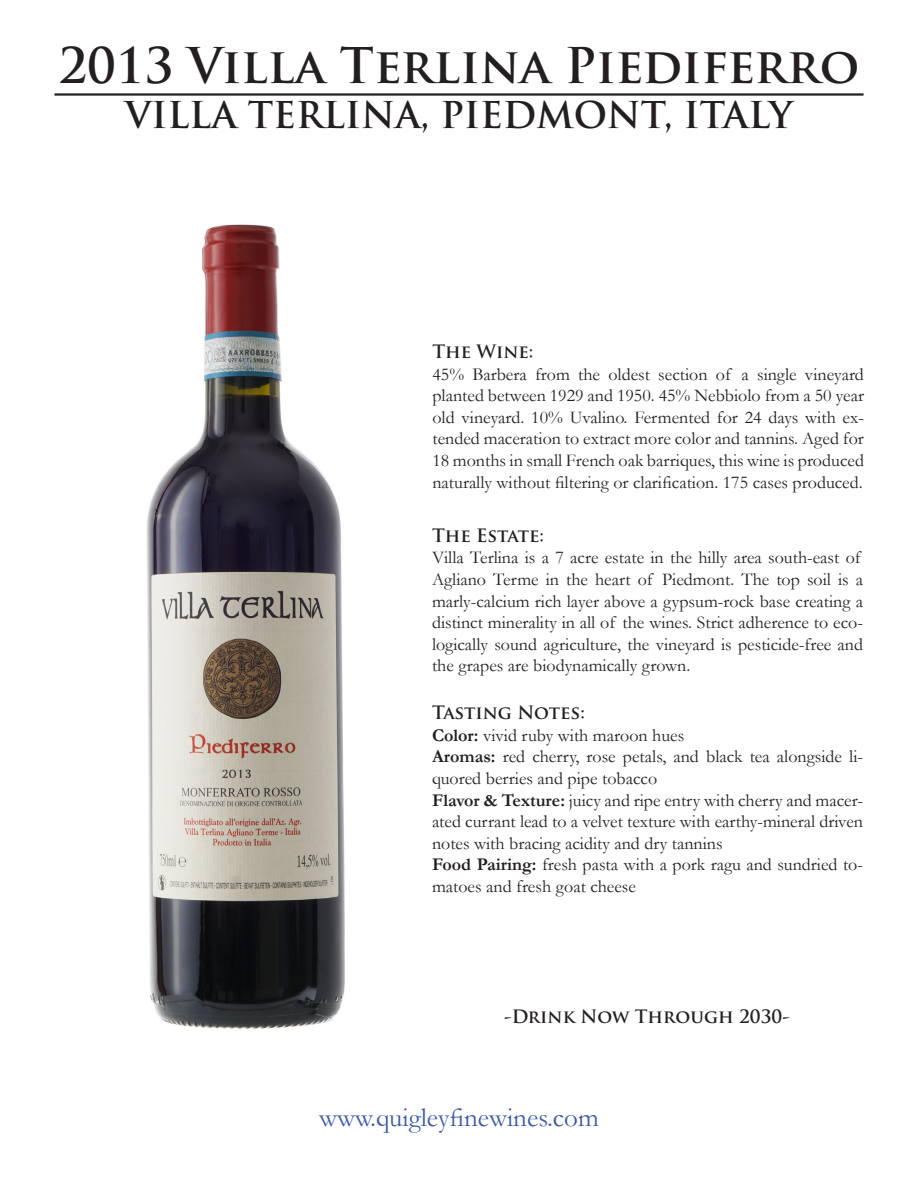
<style>
.page{position:relative;width:918px;height:1188px;background:#fff}
.page>*{position:absolute;margin:0;border:0;box-sizing:border-box;transform-origin:0 0}
.t1{font:700 48px "Trajan Pro";color:#231f20}
.t2{font:700 36px "Trajan Pro";color:#231f20}
.t3{font:27px "Garamond";color:#3a59a7}
.t4{font:18px/21.6px "Garamond";color:#231f20}
.t5{font:700 18px "Trajan Pro";color:#231f20}
.s1{font-weight:700}
</style>
<div class="page">
<hr style="left:54px;top:93px;width:810px;height:3px;background:#231f20">
<img style="left:146px;top:224px;width:199px;height:805px">
<p class="t1" style="left:58px;top:36px;width:803px">2013 Villa Terlina Piediferro</p>
<p class="t2" style="left:125px;top:92px;width:669px">VILLA TERLINA, PIEDMONT, ITALY</p>
<p class="t5" style="left:432px;top:340px;width:103px">The Wine:</p>
<p class="t4" style="left:432px;top:363px;width:433px;text-align:justify">45% Barbera from the oldest section of a single vineyard planted between 1929 and 1950. 45% Nebbiolo from a 50 year old vineyard. 10% Uvalino. Fermented for 24 days with ex&shy;tended maceration to extract more color and tannins. Aged for 18 months in small French oak barriques, this wine is produced naturally without filtering or clarification. 175 cases produced.</p>
<p class="t5" style="left:432px;top:524px;width:114px">The Estate:</p>
<p class="t4" style="left:432px;top:546px;width:433px">Villa Terlina is a 7 acre estate in the hilly area south-east of Agliano Terme in the heart of Piedmont. The top soil is a marly-calcium rich layer above a gypsum-rock base creating a distinct minerality in all of the wines. Strict adherence to eco&shy;logically sound agriculture, the vineyard is pesticide-free and the grapes are biodynamically grown.</p>
<p class="t5" style="left:432px;top:701px;width:154px">Tasting Notes:</p>
<p class="t4" style="left:432px;top:724px;width:254px"><span class="s1">Color:</span> vivid ruby with maroon hues</p>
<p class="t4" style="left:432px;top:745px;width:433px"><span class="s1">Aromas:</span> red cherry, rose petals, and black tea alongside li&shy;quored berries and pipe tobacco</p>
<p class="t4" style="left:432px;top:789px;width:433px;text-align:justify"><span class="s1">Flavor &amp; Texture:</span> juicy and ripe entry with cherry and macer&shy;ated currant lead to a velvet texture with earthy-mineral driven notes with bracing acidity and dry tannins</p>
<p class="t4" style="left:432px;top:853px;width:433px"><span class="s1">Food Pairing:</span> fresh pasta with a pork ragu and sundried to&shy;matoes and fresh goat cheese</p>
<p class="t5" style="left:504px;top:1006px;width:287px">-Drink Now Through 2030-</p>
<p class="t3" style="left:319px;top:1099px;width:281px">www.quigleyfinewines.com</p>
</div>
